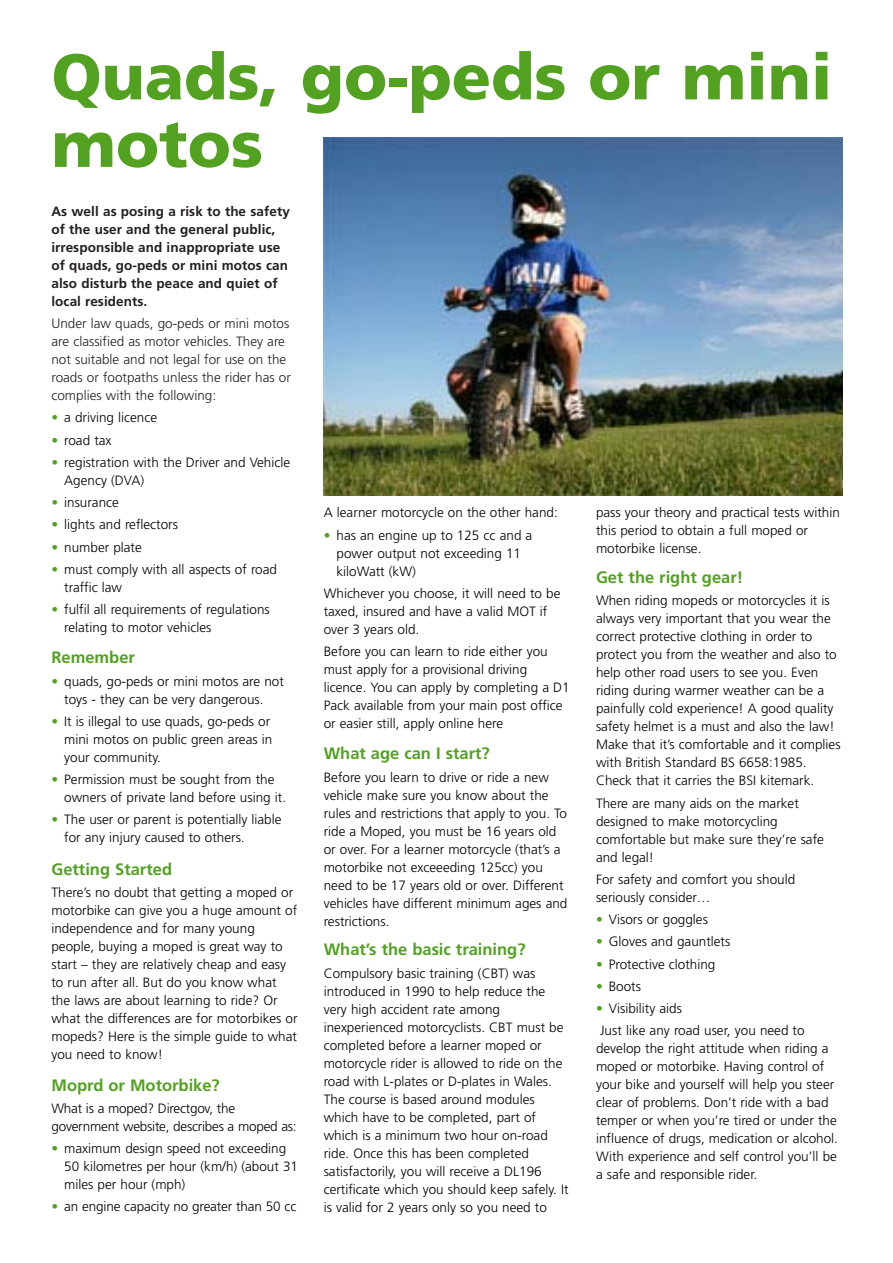
<style>
.page{position:relative;width:893px;height:1263px;background:#fff}
.page>*{position:absolute;margin:0;border:0;box-sizing:border-box;transform-origin:0 0}
.t1{font:900 64.5px/67.5px "Frutiger";color:#52a121}
.t2{font:700 16.5px "Frutiger";color:#52a121}
.t3{font:300 13.5px/18px "Frutiger";color:#000}
.t4{font:700 13.5px/18px "Frutiger";letter-spacing:.005em;color:#231f20}
.t5{font:300 13.5px/18px "Frutiger";color:#231f20}
.s1{color:#52a121}
</style>
<div class="page">
<img style="left:324px;top:137px;width:518px;height:358px">
<h1 class="t1" style="left:51px;top:48px;width:782px">Quads, go-peds or mini motos</h1>
<p class="t4" style="left:51px;top:203px;width:240px">As well as posing a risk to the safety of the user and the general public, irresponsible and inappropriate use of quads, go-peds or mini motos can also disturb the peace and quiet of local residents.</p>
<p class="t5" style="left:51px;top:315px;width:241px">Under law quads, go-peds or mini motos are classified as motor vehicles. They are not suitable and not legal for use on the roads or footpaths unless the rider has or complies with the following:</p>
<p class="t3" style="left:51px;top:410px;width:107px"><span class="s1">•</span> a driving licence</p>
<p class="t3" style="left:51px;top:432px;width:62px"><span class="s1">•</span> road tax</p>
<p class="t3" style="left:64px;top:454px;width:227px;text-indent:-13px"><span class="s1">•</span> registration with the Driver and Vehicle<br>Agency (DVA)</p>
<p class="t3" style="left:51px;top:494px;width:69px"><span class="s1">•</span> insurance</p>
<p class="t3" style="left:51px;top:517px;width:128px"><span class="s1">•</span> lights and reflectors</p>
<p class="t3" style="left:51px;top:539px;width:92px"><span class="s1">•</span> number plate</p>
<p class="t3" style="left:64px;top:561px;width:214px;text-indent:-13px"><span class="s1">•</span> must comply with all aspects of road traffic law</p>
<p class="t3" style="left:64px;top:601px;width:207px;text-indent:-13px"><span class="s1">•</span> fulfil all requirements of regulations relating to motor vehicles</p>
<p class="t2" style="left:51px;top:651px;width:85px">Remember</p>
<p class="t3" style="left:51px;top:673px;width:234px;text-align:center"><span class="s1">•</span> quads, go-peds or mini motos are not toys - they can be very dangerous.</p>
<p class="t3" style="left:64px;top:713px;width:210px;text-indent:-13px"><span class="s1">•</span> It is illegal to use quads, go-peds or mini motos on public green areas in your community.</p>
<p class="t3" style="left:64px;top:771px;width:223px;text-indent:-13px"><span class="s1">•</span> Permission must be sought from the owners of private land before using it.</p>
<p class="t3" style="left:64px;top:812px;width:219px;text-indent:-13px"><span class="s1">•</span> The user or parent is potentially liable for any injury caused to others.</p>
<p class="t2" style="left:51px;top:863px;width:122px">Getting Started</p>
<p class="t3" style="left:51px;top:885px;width:247px">There’s no doubt that getting a moped or motorbike can give you a huge amount of independence and for many young people, buying a moped is great way to start – they are relatively cheap and easy to run after all. But do you know what the laws are about learning to ride? Or what the differences are for motorbikes or mopeds? Here is the simple guide to what you need to know!</p>
<p class="t2" style="left:51px;top:1078px;width:170px">Moprd or Motorbike?</p>
<p class="t3" style="left:51px;top:1100px;width:247px">What is a moped? Directgov, the government website, describes a moped as:</p>
<p class="t3" style="left:64px;top:1140px;width:235px;text-indent:-13px"><span class="s1">•</span> maximum design speed not exceeding<br>50 kilometres per hour (km/h) (about 31 miles per hour (mph)</p>
<p class="t3" style="left:51px;top:1199px;width:246px"><span class="s1">•</span> an engine capacity no greater than 50 cc</p>
<p class="t3" style="left:324px;top:505px;width:235px">A learner motorcycle on the other hand:</p>
<p class="t3" style="left:336px;top:527px;width:197px;text-indent:-13px"><span class="s1">•</span> has an engine up to 125 cc and a power output not exceeding 11 kiloWatt (kW)</p>
<p class="t3" style="left:324px;top:585px;width:238px">Whichever you choose, it will need to be taxed, insured and have a valid MOT if over 3 years old.</p>
<p class="t3" style="left:324px;top:643px;width:247px">Before you can learn to ride either you must apply for a provisional driving licence. You can apply by completing a D1<br>Pack available from your main post office or easier still, apply online here</p>
<p class="t2" style="left:324px;top:747px;width:167px">What age can I start?</p>
<p class="t3" style="left:324px;top:769px;width:245px">Before you learn to drive or ride a new vehicle make sure you know about the rules and restrictions that apply to you. To ride a Moped, you must be 16 years old or over. For a learner motorcycle (that’s a motorbike not exceeeding 125cc) you need to be 17 years old or over. Different vehicles have different minimum ages and restrictions.</p>
<p class="t2" style="left:324px;top:943px;width:203px">What’s the basic training?</p>
<p class="t3" style="left:324px;top:965px;width:246px">Compulsory basic training (CBT) was introduced in 1990 to help reduce the very high accident rate among inexperienced motorcyclists. CBT must be completed before a learner moped or motorcycle rider is allowed to ride on the road with L-plates or D-plates in Wales.<br>The course is based around modules which have to be completed, part of which is a minimum two hour on-road ride. Once this has been completed satisfactorily, you will receive a DL196 certificate which you should keep safely. It is valid for 2 years only so you need to</p>
<p class="t3" style="left:596px;top:505px;width:245px">pass your theory and practical tests within this period to obtain a full moped or motorbike license.</p>
<p class="t2" style="left:596px;top:571px;width:149px">Get the right gear!</p>
<p class="t3" style="left:596px;top:593px;width:246px">When riding mopeds or motorcycles it is always very important that you wear the correct protective clothing in order to protect you from the weather and also to help other road users to see you. Even riding during warmer weather can be a painfully cold experience! A good quality safety helmet is a must and also the law!<br>Make that it’s comfortable and it complies with British Standard BS 6658:1985.<br>Check that it carries the BSI kitemark.</p>
<p class="t3" style="left:596px;top:795px;width:229px">There are many aids on the market designed to make motorcycling comfortable but make sure they’re safe and legal!</p>
<p class="t3" style="left:596px;top:871px;width:201px">For safety and comfort you should seriously consider…</p>
<p class="t3" style="left:596px;top:911px;width:113px"><span class="s1">•</span> Visors or goggles</p>
<p class="t3" style="left:596px;top:934px;width:136px"><span class="s1">•</span> Gloves and gauntlets</p>
<p class="t3" style="left:596px;top:956px;width:121px"><span class="s1">•</span> Protective clothing</p>
<p class="t3" style="left:596px;top:978px;width:47px"><span class="s1">•</span> Boots</p>
<p class="t3" style="left:600px;top:998px;width:206px;line-height:22.2px;text-indent:-4px"><span class="s1">•</span> Visibility aids<br>Just like any road user, you need to</p>
<p class="t3" style="left:596px;top:1041px;width:243px">develop the right attitude when riding a moped or motorbike. Having control of your bike and yourself will help you steer clear of problems. Don’t ride with a bad temper or when you’re tired or under the influence of drugs, medication or alcohol.<br>With experience and self control you’ll be a safe and responsible rider.</p>
</div>
